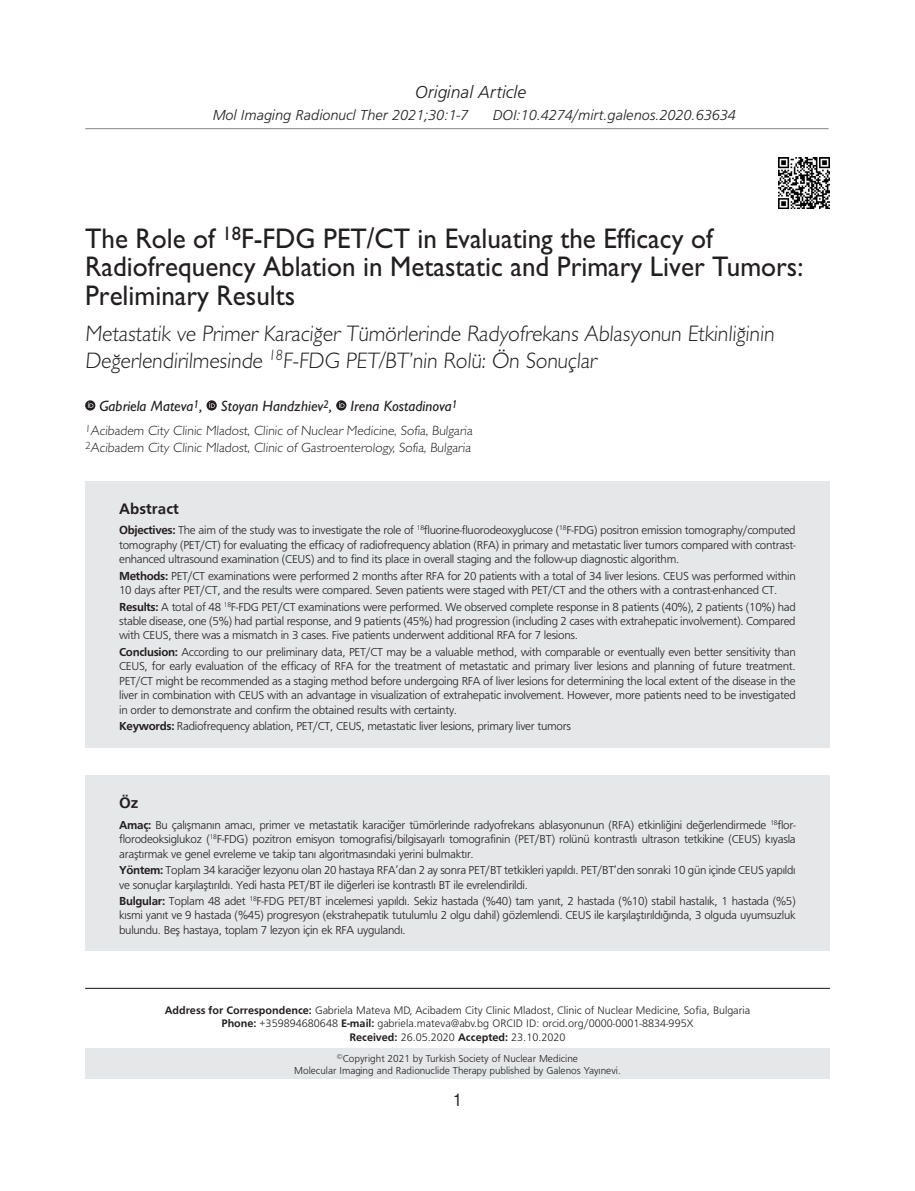
<style>
.page{position:relative;width:915px;height:1191px;background:#fff}
.page>*{position:absolute;margin:0;border:0;box-sizing:border-box;transform-origin:0 0}
.BASLIK{font:28.5px/28.5px "Gill Sans Normal Tr";color:#231f20;scale:.95 1}
.ALT_BASLIK{font:22.5px/27px "Gill Sans Light Tr";color:#231f20;scale:.95 1}
.t1{font:18px "Frugal Italic Tr";color:#231f20}
.t2{font:16.5px "Helvetica Cond Normal Tr";color:#231f20}
.ABSTRACT{font:15.75px "Frugal Bold Tr";color:#231f20}
.YAZAR{font:15px "Gill Sans Italic Tr";color:#231f20}
.DOI{font:15px "Frugal Italic Tr";color:#231f20}
.SAYFA_NO{font:15px "Frugal Italic Tr";color:#231f20}
.KURUM{font:13.5px "Gill Sans Light Tr";color:#231f20}
.ÖZET{font:12px/14.4px "Frugal Normal Tr";letter-spacing:-.025em;color:#231f20;text-align:justify}
.t3{font:11.25px "Frugal Normal Tr";color:#231f20}
.t4{font:10.5px "Frugal Normal Tr";color:#231f20}
.s1{font-family:"Frugal Bold Tr"}
</style>
<div class="page">
<svg style="left:85px;top:400px;width:10px;height:10px"></svg>
<svg style="left:88px;top:402px;width:5px;height:6px"></svg>
<svg style="left:206px;top:400px;width:11px;height:10px"></svg>
<svg style="left:209px;top:402px;width:6px;height:6px"></svg>
<svg style="left:336px;top:400px;width:10px;height:10px"></svg>
<svg style="left:339px;top:402px;width:5px;height:6px"></svg>
<img style="left:778px;top:157px;width:51px;height:51px">
<div style="left:85px;top:1048px;width:744px;height:31px;background:#e6e7e9"></div>
<hr style="left:85px;top:128px;width:743px;height:1px;background:#8a8c8f">
<hr style="left:85px;top:987px;width:744px;height:2px;background:#231f20">
<div style="left:85px;top:481px;width:744px;height:266px;background:#e6e7e9"></div>
<div style="left:85px;top:775px;width:744px;height:176px;background:#e6e7e9"></div>
<p class="t1" style="left:415px;top:82px;width:112px">Original Article</p>
<p class="SAYFA_NO" style="left:212px;top:106px;width:257px">Mol Imaging Radionucl Ther 2021;30:1-7</p>
<p class="DOI" style="left:492px;top:106px;width:244px">DOI:10.4274/mirt.galenos.2020.63634</p>
<p class="BASLIK" style="left:85px;top:224px;width:757px">The Role of <sup>18</sup>F-FDG PET/CT in Evaluating the Efficacy of<br>Radiofrequency Ablation in Metastatic and Primary Liver Tumors:<br>Preliminary Results</p>
<p class="ALT_BASLIK" style="left:85px;top:319px;width:729px">Metastatik ve Primer Karaciğer Tümörlerinde Radyofrekans Ablasyonun Etkinliğinin<br>Değerlendirilmesinde <sup>18</sup>F-FDG PET/BT’nin Rolü: Ön Sonuçlar</p>
<p class="YAZAR" style="left:99px;top:397px;width:359px">Gabriela Mateva<sup>1</sup>, Stoyan Handzhiev<sup>2</sup>, Irena Kostadinova<sup>1</sup></p>
<p class="KURUM" style="left:85px;top:422px;width:390px"><sup>1</sup>Acibadem City Clinic Mladost, Clinic of Nuclear Medicine, Sofia, Bulgaria</p>
<p class="KURUM" style="left:85px;top:439px;width:388px"><sup>2</sup>Acibadem City Clinic Mladost, Clinic of Gastroenterology, Sofia, Bulgaria</p>
<p class="ABSTRACT" style="left:119px;top:499px;width:61px">Abstract</p>
<p class="ÖZET" style="left:119px;top:523px;width:677px"><span class="s1">Objectives:</span> The aim of the study was to investigate the role of <sup>18</sup>fluorine-fluorodeoxyglucose (<sup>18</sup>F-FDG) positron emission tomography/computed tomography (PET/CT) for evaluating the efficacy of radiofrequency ablation (RFA) in primary and metastatic liver tumors compared with contrast&shy;enhanced ultrasound examination (CEUS) and to find its place in overall staging and the follow-up diagnostic algorithm.</p>
<p class="ÖZET" style="left:119px;top:568px;width:677px"><span class="s1">Methods:</span> PET/CT examinations were performed 2 months after RFA for 20 patients with a total of 34 liver lesions. CEUS was performed within<br>10 days after PET/CT, and the results were compared. Seven patients were staged with PET/CT and the others with a contrast-enhanced CT.</p>
<p class="ÖZET" style="left:119px;top:599px;width:677px"><span class="s1">Results:</span> A total of 48 <sup>18</sup>F-FDG PET/CT examinations were performed. We observed complete response in 8 patients (40%), 2 patients (10%) had stable disease, one (5%) had partial response, and 9 patients (45%) had progression (including 2 cases with extrahepatic involvement). Compared with CEUS, there was a mismatch in 3 cases. Five patients underwent additional RFA for 7 lesions.</p>
<p class="ÖZET" style="left:119px;top:644px;width:677px"><span class="s1">Conclusion:</span> According to our preliminary data, PET/CT may be a valuable method, with comparable or eventually even better sensitivity than CEUS, for early evaluation of the efficacy of RFA for the treatment of metastatic and primary liver lesions and planning of future treatment.<br>PET/CT might be recommended as a staging method before undergoing RFA of liver lesions for determining the local extent of the disease in the liver in combination with CEUS with an advantage in visualization of extrahepatic involvement. However, more patients need to be investigated in order to demonstrate and confirm the obtained results with certainty.</p>
<p class="ÖZET" style="left:119px;top:719px;width:453px"><span class="s1">Keywords:</span> Radiofrequency ablation, PET/CT, CEUS, metastatic liver lesions, primary liver tumors</p>
<p class="ABSTRACT" style="left:119px;top:793px;width:21px">Öz</p>
<p class="ÖZET" style="left:119px;top:817px;width:677px"><span class="s1">Amaç:</span> Bu çalışmanın amacı, primer ve metastatik karaciğer tümörlerinde radyofrekans ablasyonunun (RFA) etkinliğini değerlendirmede <sup>18</sup>flor&shy;florodeoksiglukoz (<sup>18</sup>F-FDG) pozitron emisyon tomografisi/bilgisayarlı tomografinin (PET/BT) rolünü kontrastlı ultrason tetkikine (CEUS) kıyasla araştırmak ve genel evreleme ve takip tanı algoritmasındaki yerini bulmaktır.</p>
<p class="ÖZET" style="left:119px;top:863px;width:677px"><span class="s1">Yöntem:</span> Toplam 34 karaciğer lezyonu olan 20 hastaya RFA’dan 2 ay sonra PET/BT tetkikleri yapıldı. PET/BT’den sonraki 10 gün içinde CEUS yapıldı ve sonuçlar karşılaştırıldı. Yedi hasta PET/BT ile diğerleri ise kontrastlı BT ile evrelendirildi.</p>
<p class="ÖZET" style="left:119px;top:893px;width:678px"><span class="s1">Bulgular:</span> Toplam 48 adet <sup>18</sup>F-FDG PET/BT incelemesi yapıldı. Sekiz hastada (%40) tam yanıt, 2 hastada (%10) stabil hastalık, 1 hastada (%5) kısmi yanıt ve 9 hastada (%45) progresyon (ekstrahepatik tutulumlu 2 olgu dahil) gözlemlendi. CEUS ile karşılaştırıldığında, 3 olguda uyumsuzluk bulundu. Beş hastaya, toplam 7 lezyon için ek RFA uygulandı.</p>
<p class="t3" style="left:165px;top:1003px;width:587px"><span class="s1">Address for Correspondence:</span> Gabriela Mateva MD, Acibadem City Clinic Mladost, Clinic of Nuclear Medicine, Sofia, Bulgaria</p>
<p class="t3" style="left:221px;top:1017px;width:473px"><span class="s1">Phone:</span> +359894680648 <span class="s1">E-mail:</span> gabriela.mateva@abv.bg ORCID ID: orcid.org/0000-0001-8834-995X</p>
<p class="t3" style="left:349px;top:1030px;width:217px"><span class="s1">Received:</span> 26.05.2020 <span class="s1">Accepted:</span> 23.10.2020</p>
<p class="t4" style="left:337px;top:1052px;width:242px"><sup>©</sup>Copyright 2021 by Turkish Society of Nuclear Medicine</p>
<p class="t4" style="left:294px;top:1064px;width:328px">Molecular Imaging and Radionuclide Therapy published by Galenos Yayınevi.</p>
<p class="t2" style="left:453px;top:1089px;width:10px">1</p>
</div>
